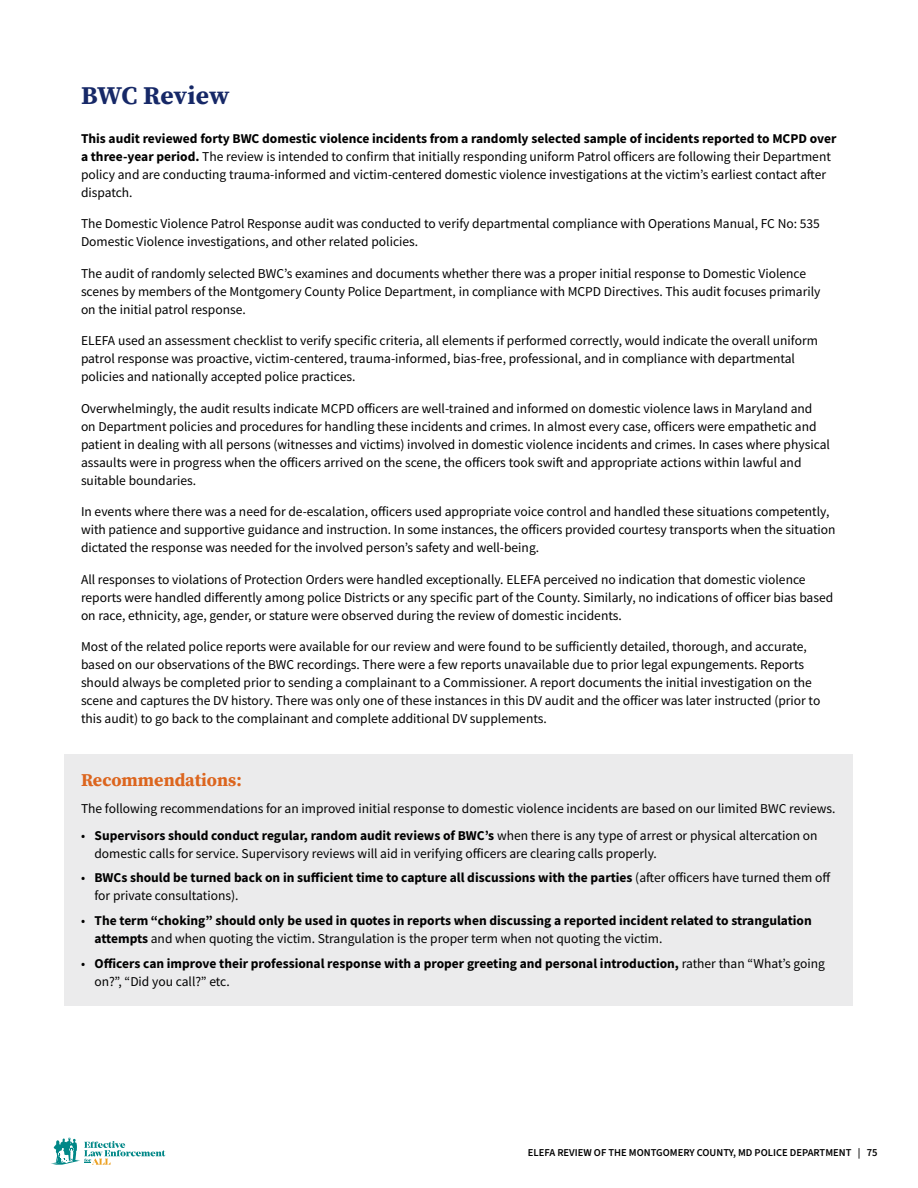
<style>
.page{position:relative;width:918px;height:1188px;background:#fff}
.page>*{position:absolute;margin:0;border:0;box-sizing:border-box;transform-origin:0 0}
.t1{font:700 25.5px "Source Serif Pro";letter-spacing:.005em;color:#162867}
.t2{font:700 18px "Source Serif Pro";color:#dc651e}
.t3{font:13.5px/18px "Source Sans Pro";color:#000}
.t4{font:700 13.5px/18px "Source Sans Pro";color:#000}
.t5{font:600 10.5px "Source Sans 3";color:#000}
.s1{font-weight:700}
.s2{font-weight:400}
</style>
<div class="page">
<svg style="left:51px;top:1137px;width:114px;height:28px"></svg>
<div style="left:65px;top:754px;width:788px;height:55px;background:#ebebec"></div>
<div style="left:65px;top:787px;width:788px;height:46px;background:#ebebec"></div>
<div style="left:65px;top:813px;width:788px;height:64px;background:#ebebec"></div>
<div style="left:65px;top:856px;width:788px;height:64px;background:#ebebec"></div>
<div style="left:65px;top:899px;width:788px;height:64px;background:#ebebec"></div>
<div style="left:65px;top:942px;width:788px;height:64px;background:#ebebec"></div>
<h1 class="t1" style="left:81px;top:78px;width:150px">BWC Review</h1>
<p class="t3" style="left:81px;top:129px;width:757px"><span class="s1">This audit reviewed forty BWC domestic violence incidents from a randomly selected sample of incidents reported to MCPD over a three-year period.</span> The review is intended to confirm that initially responding uniform Patrol officers are following their Department policy and are conducting trauma-informed and victim-centered domestic violence investigations at the victim’s earliest contact after dispatch.</p>
<p class="t3" style="left:81px;top:215px;width:740px">The Domestic Violence Patrol Response audit was conducted to verify departmental compliance with Operations Manual, FC No: 535<br>Domestic Violence investigations, and other related policies.</p>
<p class="t3" style="left:81px;top:264px;width:741px">The audit of randomly selected BWC’s examines and documents whether there was a proper initial response to Domestic Violence scenes by members of the Montgomery County Police Department, in compliance with MCPD Directives. This audit focuses primarily on the initial patrol response.</p>
<p class="t3" style="left:81px;top:332px;width:738px">ELEFA used an assessment checklist to verify specific criteria, all elements if performed correctly, would indicate the overall uniform patrol response was proactive, victim-centered, trauma-informed, bias-free, professional, and in compliance with departmental policies and nationally accepted police practices.</p>
<p class="t3" style="left:81px;top:399px;width:750px">Overwhelmingly, the audit results indicate MCPD officers are well-trained and informed on domestic violence laws in Maryland and on Department policies and procedures for handling these incidents and crimes. In almost every case, officers were empathetic and patient in dealing with all persons (witnesses and victims) involved in domestic violence incidents and crimes. In cases where physical assaults were in progress when the officers arrived on the scene, the officers took swift and appropriate actions within lawful and suitable boundaries.</p>
<p class="t3" style="left:81px;top:503px;width:756px">In events where there was a need for de-escalation, officers used appropriate voice control and handled these situations competently, with patience and supportive guidance and instruction. In some instances, the officers provided courtesy transports when the situation dictated the response was needed for the involved person’s safety and well-being.</p>
<p class="t3" style="left:81px;top:570px;width:754px">All responses to violations of Protection Orders were handled exceptionally. ELEFA perceived no indication that domestic violence reports were handled differently among police Districts or any specific part of the County. Similarly, no indications of officer bias based on race, ethnicity, age, gender, or stature were observed during the review of domestic incidents.</p>
<p class="t3" style="left:81px;top:638px;width:741px">Most of the related police reports were available for our review and were found to be sufficiently detailed, thorough, and accurate, based on our observations of the BWC recordings. There were a few reports unavailable due to prior legal expungements. Reports should always be completed prior to sending a complainant to a Commissioner. A report documents the initial investigation on the scene and captures the DV history. There was only one of these instances in this DV audit and the officer was later instructed (prior to this audit) to go back to the complainant and complete additional DV supplements.</p>
<h2 class="t2" style="left:81px;top:768px;width:162px">Recommendations:</h2>
<p class="t3" style="left:81px;top:800px;width:756px">The following recommendations for an improved initial response to domestic violence incidents are based on our limited BWC reviews.</p>
<p class="t3" style="left:94px;top:826px;width:725px;text-indent:-14px">• <span class="s1">Supervisors should conduct regular, random audit reviews of BWC’s</span> when there is any type of arrest or physical altercation on domestic calls for service. Supervisory reviews will aid in verifying officers are clearing calls properly.</p>
<p class="t4" style="left:94px;top:869px;width:738px;text-indent:-14px"><span class="s2">•</span> BWCs should be turned back on in sufficient time to capture all discussions with the parties <span class="s2">(after officers have turned them off for private consultations).</span></p>
<p class="t4" style="left:94px;top:912px;width:719px;text-indent:-14px"><span class="s2">•</span> The term “choking” should only be used in quotes in reports when discussing a reported incident related to strangulation attempts <span class="s2">and when quoting the victim. Strangulation is the proper term when not quoting the victim.</span></p>
<p class="t4" style="left:94px;top:954px;width:732px;text-indent:-14px"><span class="s2">•</span> Officers can improve their professional response with a proper greeting and personal introduction, <span class="s2">rather than “What’s going on?”, “Did you call?” etc.</span></p>
<p class="t5" style="left:528px;top:1145px;width:351px">ELEFA REVIEW OF THE MONTGOMERY COUNTY, MD POLICE DEPARTMENT | 75</p>
</div>
